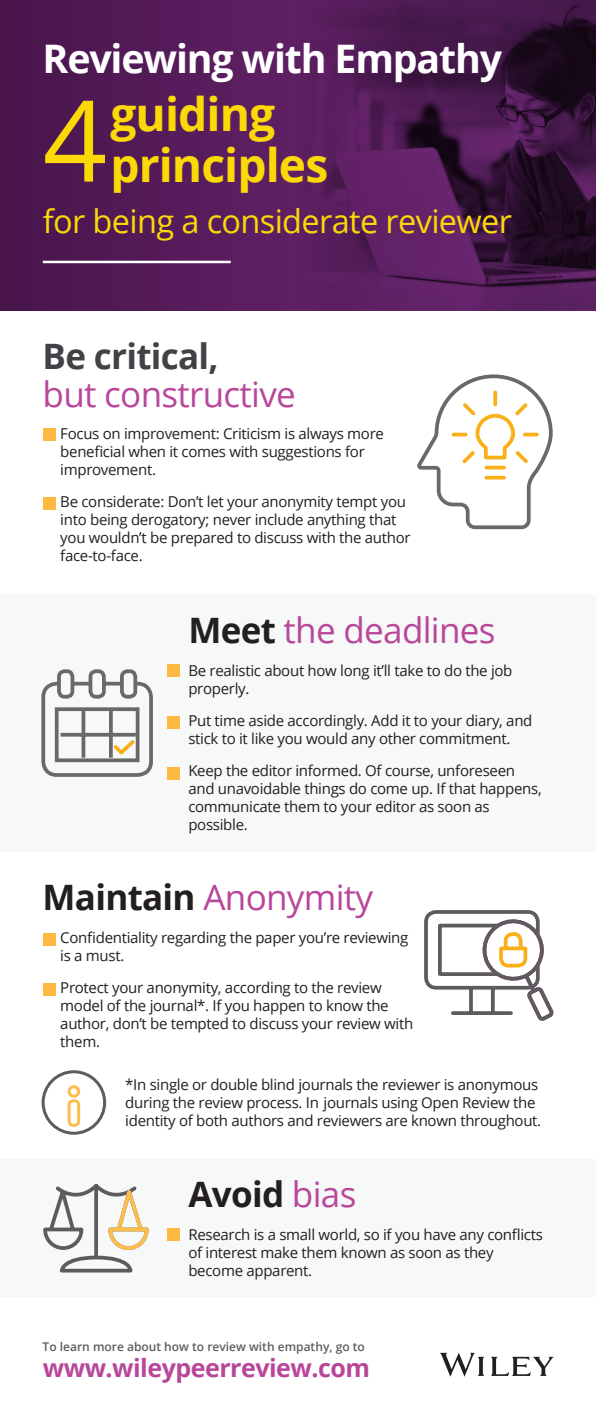
<style>
.page{position:relative;width:596px;height:1418px;background:#fff}
.page>*{position:absolute;margin:0;border:0;box-sizing:border-box;transform-origin:0 0}
.t1{font:112.55px "Open Sans";color:#fbd907}
.t2{font:700 46.15px "Open Sans";letter-spacing:-.02em;color:#fbd907}
.t3{font:700 39.3px "Open Sans";letter-spacing:-.03em;color:#fff}
.t4{font:35px/37.5px "Open Sans";letter-spacing:-.02em;color:#b8479b}
.t5{font:700 35px "Open Sans";letter-spacing:-.02em;color:#231f20}
.t6{font:32.5px "Open Sans";letter-spacing:-.02em;color:#fbd907}
.t7{font:700 25px "Open Sans";letter-spacing:-.02em;color:#b8479b}
.t8{font:15px/18px "Open Sans";letter-spacing:-.02em;color:#231f20}
.t9{font:600 12px "Open Sans";color:#5d5b5e}
.s1{font-weight:700;color:#414246}
.s2{font-weight:700;color:#231f20}
.s3{font-weight:400;color:#b8479b}
</style>
<div class="page">
<div style="left:0;top:0;width:595px;height:310px;background:#531a57"></div>
<img style="left:291px;top:0;width:304px;height:310px">
<svg style="left:440px;top:1352px;width:113px;height:24px"></svg>
<hr style="left:43px;top:261px;width:187px;height:2px;background:#fff">
<div style="left:43px;top:428px;width:12px;height:13px;background:#fdb940"></div>
<div style="left:43px;top:497px;width:12px;height:13px;background:#fdb940"></div>
<svg style="left:417px;top:374px;width:136px;height:156px"></svg>
<svg style="left:449px;top:388px;width:91px;height:93px"></svg>
<div style="left:0;top:594px;width:595px;height:257px;background:#f7f8f8"></div>
<div style="left:167px;top:664px;width:13px;height:12px;background:#fdb940"></div>
<div style="left:167px;top:767px;width:13px;height:12px;background:#fdb940"></div>
<div style="left:167px;top:716px;width:13px;height:13px;background:#fdb940"></div>
<svg style="left:41px;top:669px;width:112px;height:108px"></svg>
<div style="left:43px;top:932px;width:12px;height:13px;background:#fdb940"></div>
<div style="left:43px;top:983px;width:12px;height:13px;background:#fdb940"></div>
<svg style="left:424px;top:910px;width:130px;height:111px"></svg>
<div style="left:42px;top:1074px;width:64px;height:63px;border:2px solid #fff;border-radius:50%"></div>
<div style="left:42px;top:1070px;width:64px;height:64px;border:3px solid #5d5b5e;border-radius:50%"></div>
<svg style="left:67px;top:1085px;width:14px;height:42px"></svg>
<div style="left:0;top:1159px;width:595px;height:137px;background:#f7f8f8"></div>
<div style="left:167px;top:1228px;width:13px;height:13px;background:#fdb940"></div>
<svg style="left:43px;top:1184px;width:106px;height:89px"></svg>
<p class="t3" style="left:43px;top:31px;width:461px">Reviewing with Empathy</p>
<p class="t2" style="left:110px;top:81px;width:166px">guiding</p>
<p class="t1" style="left:43px;top:64px;width:66px">4</p>
<p class="t2" style="left:110px;top:132px;width:219px">principles</p>
<p class="t6" style="left:43px;top:199px;width:470px">for being a considerate reviewer</p>
<p class="t4" style="left:43px;top:337px;width:255px"><span class="s1">Be critical,<br></span>but constructive</p>
<p class="t8" style="left:60px;top:424px;width:325px">Focus on improvement: Criticism is always more</p>
<p class="t8" style="left:60px;top:442px;width:306px">beneficial when it comes with suggestions for</p>
<p class="t8" style="left:60px;top:460px;width:97px">improvement.</p>
<p class="t8" style="left:60px;top:492px;width:351px">Be considerate: Don’t let your anonymity tempt you into being derogatory; never include anything that you wouldn’t be prepared to discuss with the author face-to-face.</p>
<p class="t4" style="left:188px;top:610px;width:308px"><span class="s2">Meet</span> the deadlines</p>
<p class="t8" style="left:188px;top:660px;width:325px">Be realistic about how long it’ll take to do the job properly.</p>
<p class="t8" style="left:188px;top:711px;width:345px">Put time aside accordingly. Add it to your diary, and stick to it like you would any other commitment.</p>
<p class="t8" style="left:188px;top:761px;width:354px">Keep the editor informed. Of course, unforeseen and unavoidable things do come up. If that happens, communicate them to your editor as soon as possible.</p>
<p class="t4" style="left:43px;top:877px;width:332px"><span class="s2">Maintain</span> Anonymity</p>
<p class="t8" style="left:60px;top:928px;width:349px">Confidentiality regarding the paper you’re reviewing is a must.</p>
<p class="t8" style="left:60px;top:978px;width:354px">Protect your anonymity, according to the review model of the journal*. If you happen to know the author, don’t be tempted to discuss your review with them.</p>
<p class="t8" style="left:125px;top:1075px;width:417px">*In single or double blind journals the reviewer is anonymous during the review process. In journals using Open Review the identity of both authors and reviewers are known throughout.</p>
<p class="t5" style="left:188px;top:1169px;width:169px">Avoid <span class="s3">bias</span></p>
<p class="t8" style="left:188px;top:1224px;width:356px">Research is a small world, so if you have any conflicts of interest make them known as soon as they become apparent.</p>
<p class="t9" style="left:43px;top:1337px;width:324px">To learn more about how to review with empathy, go to</p>
<p class="t7" style="left:43px;top:1349px;width:328px">www.wileypeerreview.com</p>
</div>
